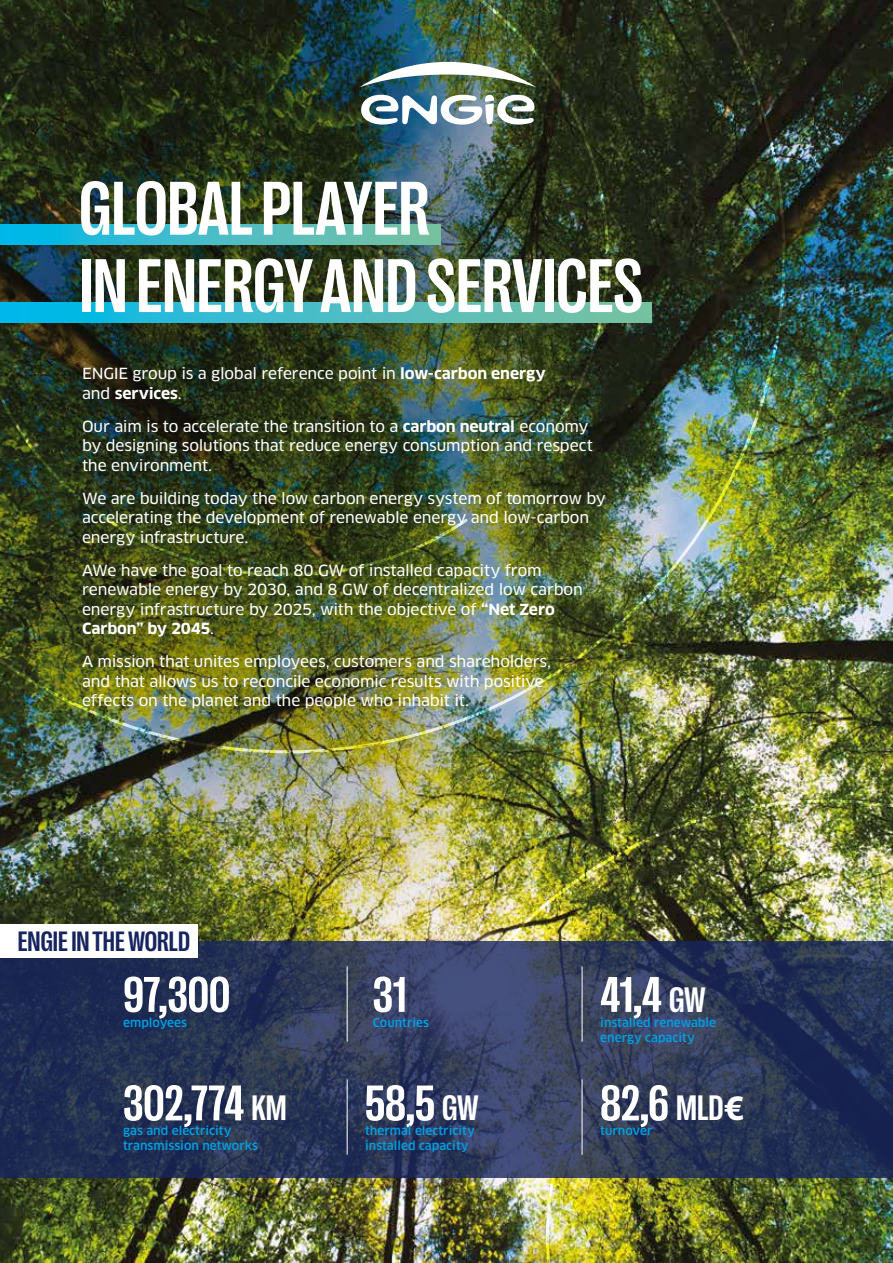
<style>
.page{position:relative;width:893px;height:1263px;background:#fff}
.page>*{position:absolute;margin:0;border:0;box-sizing:border-box;transform-origin:0 0}
.t1{font:700 condensed 77.4px/77.4px "Right Grotesk";color:#fff}
.t2{font:700 condensed 51px "Right Grotesk";color:#fff}
.t3{font:700 condensed 28.5px "Right Grotesk";color:#17255f}
.t4{font:15px/19.5px "Clan Pro News";letter-spacing:-.015em;color:#fff;scale:1.04 1}
.t5{font:700 15px "Clan Pro";letter-spacing:-.005em;color:#fff;scale:1.04 1}
.t6{font:500 12px/15px "Clan Pro";color:#009fe3}
.s1{font-family:"Clan Pro";font-weight:700}
.s2{font-family:"Clan Pro News";font-weight:400}
.s3{font-size:36px}
.s4{font-family:"Clan Pro";font-stretch:normal;font-size:31.5px}
</style>
<div class="page">
<img style="left:0;top:0;width:893px;height:1263px">
<img style="left:0;top:0;width:866px;height:941px">
<img style="left:0;top:0;width:787px;height:755px">
<img style="left:390px;top:798px;width:503px;height:465px">
<svg style="left:0;top:941px;width:893px;height:237px"></svg>
<hr style="left:347px;top:1079px;width:1px;height:76px;background:#fff">
<hr style="left:582px;top:1079px;width:1px;height:76px;background:#fff">
<hr style="left:347px;top:966px;width:1px;height:76px;background:#fff">
<hr style="left:582px;top:966px;width:1px;height:76px;background:#fff">
<img style="left:360px;top:62px;width:176px;height:25px">
<img style="left:361px;top:95px;width:173px;height:33px">
<div style="left:0;top:924px;width:198px;height:33px;background:#fff"></div>
<svg style="left:0;top:302px;width:652px;height:20px"></svg>
<svg style="left:0;top:225px;width:440px;height:20px"></svg>
<h1 class="t1" style="left:79px;top:170px;width:565px">GLOBAL PLAYER<br>IN ENERGY AND SERVICES</h1>
<p class="t4" style="left:82px;top:364px;width:447px">ENGIE group is a global reference point in <span class="s1">low-carbon energy</span></p>
<p class="t5" style="left:82px;top:385px;width:97px"><span class="s2">and</span> services<span class="s2">.</span></p>
<p class="t4" style="left:82px;top:417px;width:493px">Our aim is to accelerate the transition to a <span class="s1">carbon neutral</span> economy by designing solutions that reduce energy consumption and respect the environment.</p>
<p class="t4" style="left:82px;top:489px;width:505px">We are building today the low carbon energy system of tomorrow by accelerating the development of renewable energy and low-carbon energy infrastructure.</p>
<p class="t4" style="left:82px;top:561px;width:483px">AWe have the goal to reach 80 GW of installed capacity from renewable energy by 2030, and 8 GW of decentralized low carbon energy infrastructure by 2025, with the objective of <span class="s1">“Net Zero</span></p>
<p class="t5" style="left:82px;top:620px;width:128px">Carbon” by 2045<span class="s2">.</span></p>
<p class="t4" style="left:82px;top:652px;width:453px">A mission that unites employees, customers and shareholders, and that allows us to reconcile economic results with positive effects on the planet and the people who inhabit it.</p>
<h3 class="t3" style="left:18px;top:926px;width:174px">ENGIE IN THE WORLD</h3>
<h2 class="t2" style="left:123px;top:968px;width:108px">97,300</h2>
<p class="t6" style="left:123px;top:1015px;width:65px">employees</p>
<h2 class="t2" style="left:123px;top:1076px;width:165px">302,774 <span class="s3">KM</span></h2>
<p class="t6" style="left:123px;top:1123px;width:136px">gas and electricity transmission networks</p>
<h2 class="t2" style="left:373px;top:968px;width:35px">31</h2>
<p class="t6" style="left:373px;top:1015px;width:58px">Countries</p>
<h2 class="t2" style="left:365px;top:1076px;width:115px">58,5 <span class="s3">GW</span></h2>
<p class="t6" style="left:365px;top:1123px;width:111px">thermal electricity installed capacity</p>
<h2 class="t2" style="left:600px;top:968px;width:107px">41,4 <span class="s3">GW</span></h2>
<p class="t6" style="left:600px;top:1015px;width:117px">installed renewable energy capacity</p>
<h2 class="t2" style="left:600px;top:1076px;width:145px">82,6 <span class="s3">MLD</span><span class="s4">€</span></h2>
<p class="t6" style="left:600px;top:1123px;width:54px">turnover</p>
</div>
